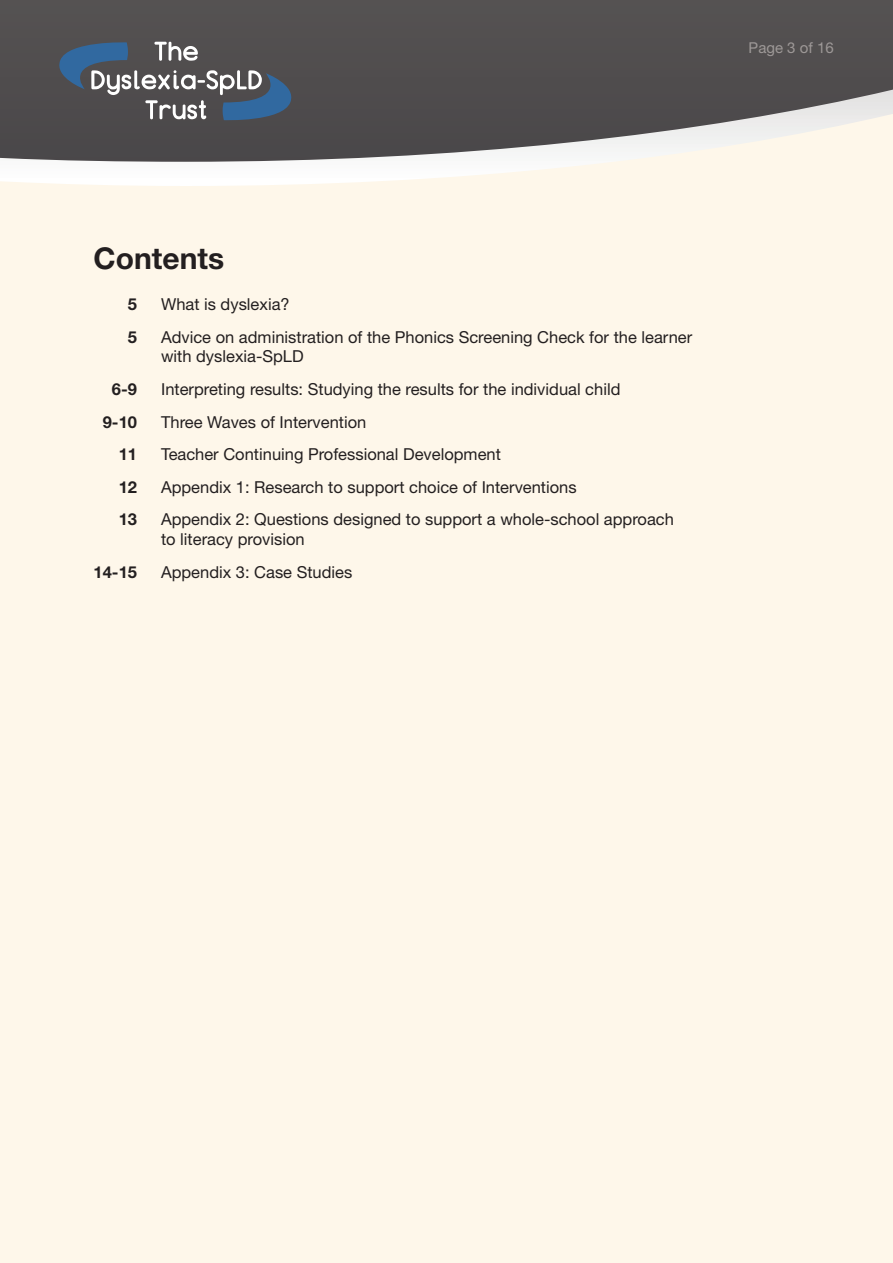
<style>
.page{position:relative;width:893px;height:1263px;background:#fef7ea}
.page>*{position:absolute;margin:0;border:0;box-sizing:border-box;transform-origin:0 0}
.t1{font:700 30px "Helvetica Neue";color:#231f20}
.t2{font:16.5px/19.8px "Helvetica Neue";color:#231f20}
.t3{font:700 16.5px "Helvetica Neue";color:#231f20}
.t4{font:15px "Helvetica Neue";color:#9d9897}
</style>
<div class="page">
<svg style="left:0;top:162px;width:605px;height:24px"></svg>
<svg style="left:0;top:0;width:893px;height:162px;background:#656262"></svg>
<svg style="left:59px;top:42px;width:232px;height:78px;background:#5e656f"></svg>
<p class="t4" style="left:749px;top:39px;width:87px">Page 3 of 16</p>
<h1 class="t1" style="left:94px;top:240px;width:132px">Contents</h1>
<p class="t3" style="left:128px;top:294px;width:11px">5</p>
<p class="t2" style="left:161px;top:294px;width:130px">What is dyslexia?</p>
<p class="t3" style="left:128px;top:327px;width:11px">5</p>
<p class="t2" style="left:161px;top:327px;width:533px">Advice on administration of the Phonics Screening Check for the learner with dyslexia-SpLD</p>
<p class="t3" style="left:112px;top:379px;width:27px">6-9</p>
<p class="t2" style="left:161px;top:379px;width:461px">Interpreting results: Studying the results for the individual child</p>
<p class="t3" style="left:103px;top:411px;width:36px">9-10</p>
<p class="t2" style="left:161px;top:412px;width:207px">Three Waves of Intervention</p>
<p class="t3" style="left:119px;top:444px;width:20px">11</p>
<p class="t2" style="left:161px;top:444px;width:341px">Teacher Continuing Professional Development</p>
<p class="t3" style="left:119px;top:477px;width:20px">12</p>
<p class="t2" style="left:161px;top:477px;width:417px">Appendix 1: Research to support choice of Interventions</p>
<p class="t3" style="left:119px;top:509px;width:20px">13</p>
<p class="t2" style="left:161px;top:509px;width:514px">Appendix 2: Questions designed to support a whole-school approach to literacy provision</p>
<p class="t3" style="left:94px;top:561px;width:45px">14-15</p>
<p class="t2" style="left:161px;top:562px;width:193px">Appendix 3: Case Studies</p>
</div>
